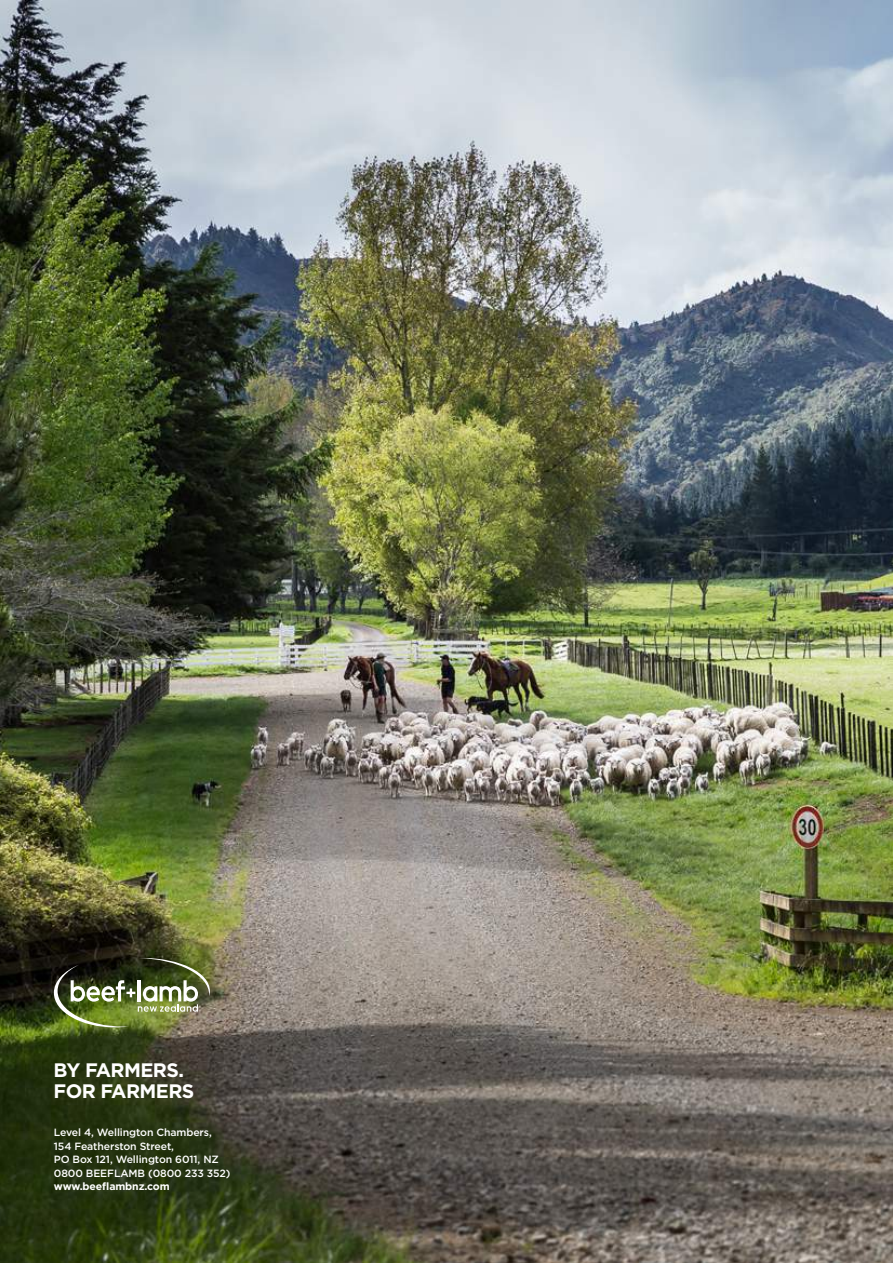
<style>
.page{position:relative;width:893px;height:1263px;background:#fff}
.page>*{position:absolute;margin:0;border:0;box-sizing:border-box;transform-origin:0 0}
.t1{font:700 19.5px/21px "Gotham";letter-spacing:-.03em;color:#fff}
.t2{font:500 10.5px/13.5px "Gotham";letter-spacing:-.01em;color:#fff}
.t3{font:700 10.5px "Gotham";letter-spacing:-.01em;color:#fff}
</style>
<div class="page">
<img style="left:0;top:0;width:893px;height:1263px">
<img style="left:54px;top:958px;width:156px;height:69px">
<h1 class="t1" style="left:54px;top:1060px;width:142px">BY FARMERS.<br>FOR FARMERS</h1>
<p class="t2" style="left:54px;top:1125px;width:178px">Level 4, Wellington Chambers,<br>154 Featherston Street,<br>PO Box 121, Wellington 6011, NZ<br>0800 BEEFLAMB (0800 233 352)</p>
<p class="t3" style="left:54px;top:1179px;width:117px">www.beeflambnz.com</p>
</div>
